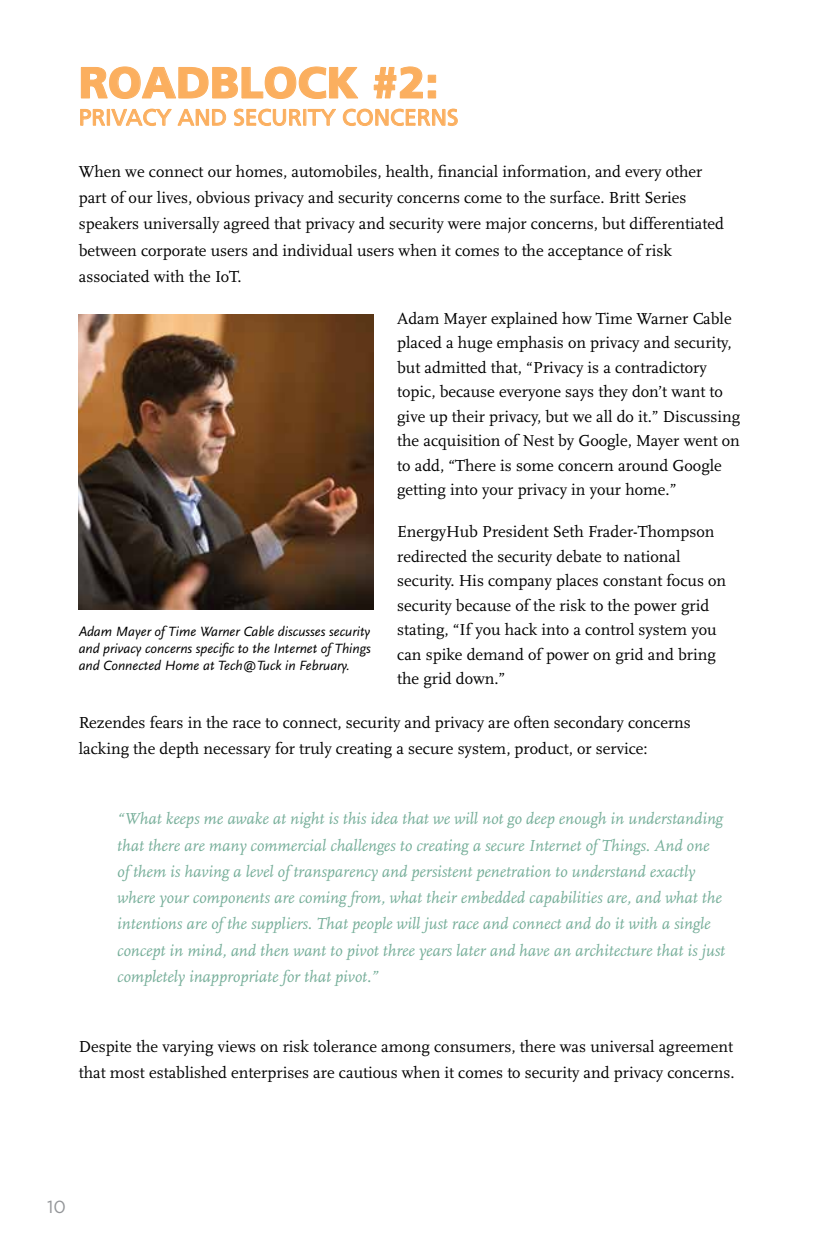
<style>
.page{position:relative;width:819px;height:1260px;background:#fff}
.page>*{position:absolute;margin:0;border:0;box-sizing:border-box;transform-origin:0 0}
.t1{font:900 43.75px "Frutiger";color:#fbaf5f}
.t2{font:22.75px "Frutiger";color:#fbaf5f}
.t3{font:17.5px "Gotham";color:#939598}
.t4{font:16.62px/24.5px "Scala";color:#000}
.t5{font:italic 16.62px/26.2px "Scala";color:#76ae99}
.t6{font:italic 14px/16.8px "Scala Sans OT";color:#000;text-align:justify}
</style>
<div class="page">
<svg style="left:80px;top:66px;width:278px;height:33px"></svg>
<svg style="left:373px;top:66px;width:64px;height:33px"></svg>
<svg style="left:80px;top:109px;width:25px;height:17px"></svg>
<div style="left:107px;top:109px;width:3px;height:16px;border:1px solid #fbaf5f"></div>
<svg style="left:111px;top:108px;width:116px;height:18px"></svg>
<svg style="left:234px;top:108px;width:102px;height:18px"></svg>
<svg style="left:342px;top:108px;width:116px;height:18px"></svg>
<img style="left:79px;top:314px;width:295px;height:296px">
<h1 class="t1" style="left:79px;top:56px;width:361px">ROADBLOCK #2:</h1>
<h2 class="t2" style="left:79px;top:104px;width:381px">PRIVACY AND SECURITY CONCERNS</h2>
<p class="t4" style="left:79px;top:159px;width:647px;line-height:26.2px">When we connect our homes, automobiles, health, financial information, and every other part of our lives, obvious privacy and security concerns come to the surface. Britt Series speakers universally agreed that privacy and security were major concerns, but differentiated between corporate users and individual users when it comes to the acceptance of risk associated with the IoT.</p>
<p class="t4" style="left:397px;top:306px;width:345px">Adam Mayer explained how Time Warner Cable placed a huge emphasis on privacy and security, but admitted that, “Privacy is a contradictory topic, because everyone says they don’t want to give up their privacy, but we all do it.” Discussing the acquisition of Nest by Google, Mayer went on to add, “There is some concern around Google getting into your privacy in your home.”</p>
<p class="t4" style="left:397px;top:520px;width:331px">EnergyHub President Seth Frader-Thompson redirected the security debate to national security. His company places constant focus on security because of the risk to the power grid stating, “If you hack into a control system you can spike demand of power on grid and bring the grid down.”</p>
<p class="t4" style="left:79px;top:710px;width:614px;line-height:26.2px">Rezendes fears in the race to connect, security and privacy are often secondary concerns lacking the depth necessary for truly creating a secure system, product, or service:</p>
<p class="t6" style="left:79px;top:623px;width:294px">Adam Mayer of Time Warner Cable discusses security and privacy concerns specific to the Internet of Things and Connected Home at Tech@Tuck in February.</p>
<p class="t5" style="left:117px;top:806px;width:609px">“What keeps me awake at night is this idea that we will not go deep enough in understanding that there are many commercial challenges to creating a secure Internet of Things. And one of them is having a level of transparency and persistent penetration to understand exactly where your components are coming from, what their embedded capabilities are, and what the intentions are of the suppliers. That people will just race and connect and do it with a single concept in mind, and then want to pivot three years later and have an architecture that is just completely inappropriate for that pivot.”</p>
<p class="t4" style="left:79px;top:1034px;width:657px;line-height:26.2px">Despite the varying views on risk tolerance among consumers, there was universal agreement that most established enterprises are cautious when it comes to security and privacy concerns.</p>
<p class="t3" style="left:47px;top:1196px;width:20px">10</p>
</div>
